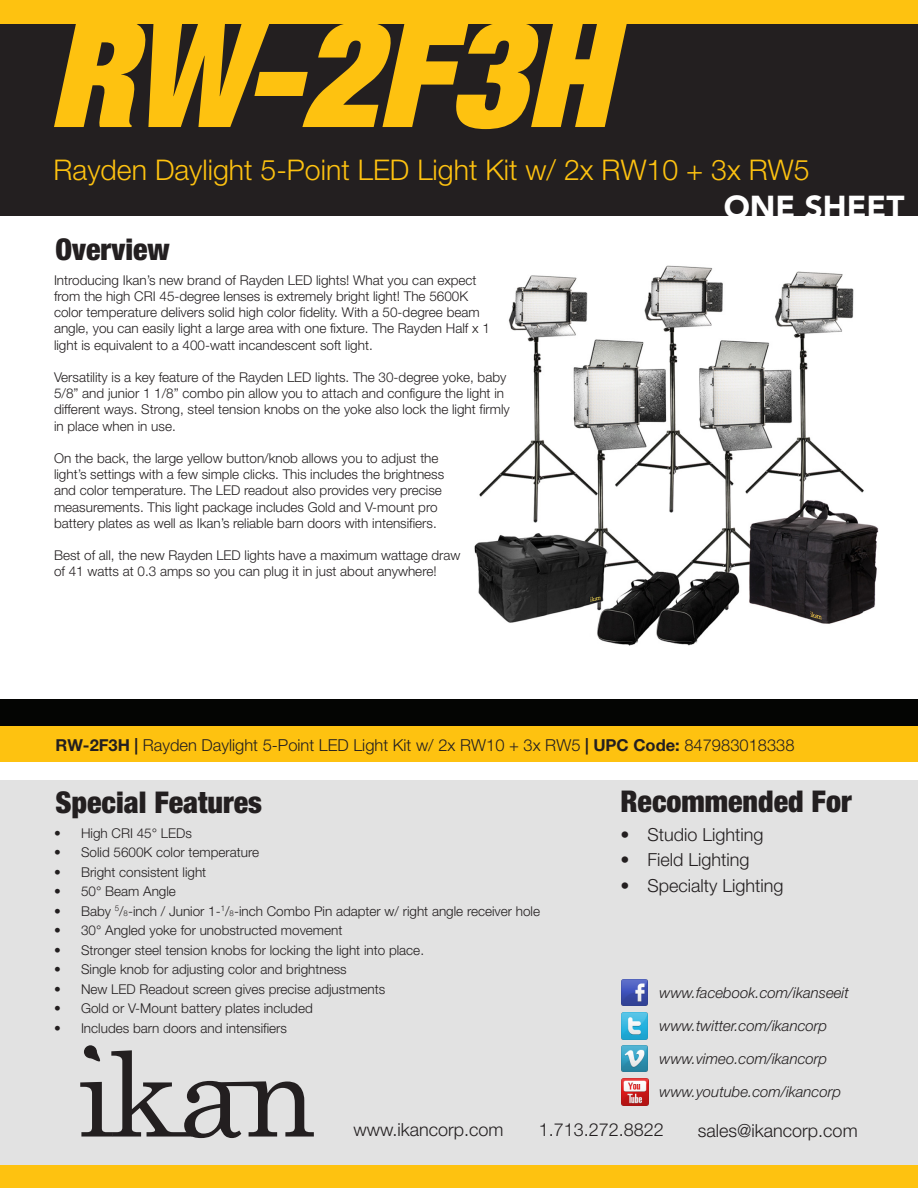
<style>
.page{position:relative;width:918px;height:1188px;background:#fff}
.page>*{position:absolute;margin:0;border:0;box-sizing:border-box;transform-origin:0 0}
.t1{font:italic 900 condensed 148.5px "Helvetica Neue LT Std";color:#fec210}
.t2{font:900 31.5px "Avenir LT Std";color:#fff}
.t3{font:900 condensed 30px "Helvetica Neue LT Std";color:#231f20}
.t4{font:300 28.5px "Helvetica Neue LT Std";color:#fec210}
.t5{font:300 18px "Helvetica Neue LT Std";color:#231f20}
.t6{font:300 16.5px "Helvetica Neue LT Std";color:#231f20}
.t7{font:italic 300 15px "Helvetica Neue LT Std";color:#231f20}
.t8{font:300 13.5px/16.2px "Helvetica Neue LT Std";color:#231f20}
.s1{font-weight:700}
.s2{font-stretch:condensed}
.s3{font-size:7.8px}
</style>
<div class="page">
<div style="left:0;top:780px;width:918px;height:408px;background:#e2e2e2"></div>
<svg style="left:80px;top:1045px;width:234px;height:93px"></svg>
<div style="left:0;top:0;width:918px;height:216px;background:#231f20"></div>
<img style="left:474px;top:265px;width:405px;height:381px">
<div style="left:0;top:0;width:918px;height:24px;background:#fec210"></div>
<div style="left:0;top:724px;width:918px;height:38px;background:#fec210"></div>
<div style="left:0;top:699px;width:918px;height:27px;background:#040503"></div>
<div style="left:0;top:1165px;width:918px;height:23px;background:#fec210"></div>
<img style="left:621px;top:979px;width:27px;height:27px">
<img style="left:621px;top:1012px;width:27px;height:28px">
<img style="left:621px;top:1045px;width:27px;height:27px">
<img style="left:621px;top:1078px;width:28px;height:28px">
<p class="t1" style="left:48px;top:-21px;width:564px">RW-2F3H</p>
<p class="t4" style="left:54px;top:152px;width:757px">Rayden Daylight 5-Point LED Light Kit w/ 2x RW10 + 3x RW5</p>
<p class="t3" style="left:56px;top:231px;width:116px">Overview</p>
<p class="t8" style="left:54px;top:272px;width:437px">Introducing Ikan’s new brand of Rayden LED lights! What you can expect from the high CRI 45-degree lenses is extremely bright light! The 5600K color temperature delivers solid high color fidelity. With a 50-degree beam angle, you can easily light a large area with one fixture. The Rayden Half x 1 light is equivalent to a 400-watt incandescent soft light.</p>
<p class="t8" style="left:54px;top:369px;width:457px">Versatility is a key feature of the Rayden LED lights. The 30-degree yoke, baby 5/8” and junior 1 1/8” combo pin allow you to attach and configure the light in different ways. Strong, steel tension knobs on the yoke also lock the light firmly in place when in use.</p>
<p class="t8" style="left:54px;top:450px;width:392px">On the back, the large yellow button/knob allows you to adjust the light’s settings with a few simple clicks. This includes the brightness and color temperature. The LED readout also provides very precise measurements. This light package includes Gold and V-mount pro battery plates as well as Ikan’s reliable barn doors with intensifiers.</p>
<p class="t8" style="left:54px;top:547px;width:408px">Best of all, the new Rayden LED lights have a maximum wattage draw of 41 watts at 0.3 amps so you can plug it in just about anywhere!</p>
<p class="t2" style="left:724px;top:187px;width:182px">ONE SHEET</p>
<p class="t6" style="left:55px;top:735px;width:741px"><span class="s1">RW-2F3H |</span> Rayden Daylight 5-Point LED Light Kit w/ 2x RW10 + 3x RW5 <span class="s1">| UPC Code:</span> 847983018338</p>
<p class="t3" style="left:56px;top:784px;width:208px">Special Features</p>
<p class="t8" style="left:54px;top:824px;width:139px">• High CRI 45<span class="s2">°</span> LEDs</p>
<p class="t8" style="left:54px;top:844px;width:207px">• Solid 5600K color temperature</p>
<p class="t8" style="left:54px;top:863px;width:154px">• Bright consistent light</p>
<p class="t8" style="left:54px;top:883px;width:123px">• 50<span class="s2">°</span> Beam Angle</p>
<p class="t8" style="left:54px;top:902px;width:488px">• Baby <sup>5</sup>/<span class="s3">8</span>-inch / Junior 1-<sup>1</sup>/<span class="s3">8</span>-inch Combo Pin adapter w/ right angle receiver hole</p>
<p class="t8" style="left:54px;top:922px;width:290px">• 30<span class="s2">°</span> Angled yoke for unobstructed movement</p>
<p class="t8" style="left:54px;top:941px;width:372px">• Stronger steel tension knobs for locking the light into place.</p>
<p class="t8" style="left:54px;top:961px;width:294px">• Single knob for adjusting color and brightness</p>
<p class="t8" style="left:54px;top:980px;width:333px">• New LED Readout screen gives precise adjustments</p>
<p class="t8" style="left:54px;top:1000px;width:260px">• Gold or V-Mount battery plates included</p>
<p class="t8" style="left:54px;top:1019px;width:235px">• Includes barn doors and intensifiers</p>
<p class="t3" style="left:620px;top:782px;width:233px">Recommended For</p>
<p class="t5" style="left:620px;top:823px;width:145px">• Studio Lighting</p>
<p class="t5" style="left:620px;top:849px;width:131px">• Field Lighting</p>
<p class="t5" style="left:620px;top:874px;width:165px">• Specialty Lighting</p>
<p class="t7" style="left:660px;top:984px;width:191px">www.facebook.com/ikanseeit</p>
<p class="t7" style="left:660px;top:1017px;width:169px">www.twitter.com/ikancorp</p>
<p class="t7" style="left:660px;top:1050px;width:169px">www.vimeo.com/ikancorp</p>
<p class="t7" style="left:660px;top:1083px;width:183px">www.youtube.com/ikancorp</p>
<h3 class="t5" style="left:353px;top:1119px;width:152px">www.ikancorp.com</h3>
<h3 class="t5" style="left:539px;top:1119px;width:127px">1.713.272.8822</h3>
<h3 class="t5" style="left:698px;top:1119px;width:161px">sales@ikancorp.com</h3>
</div>
